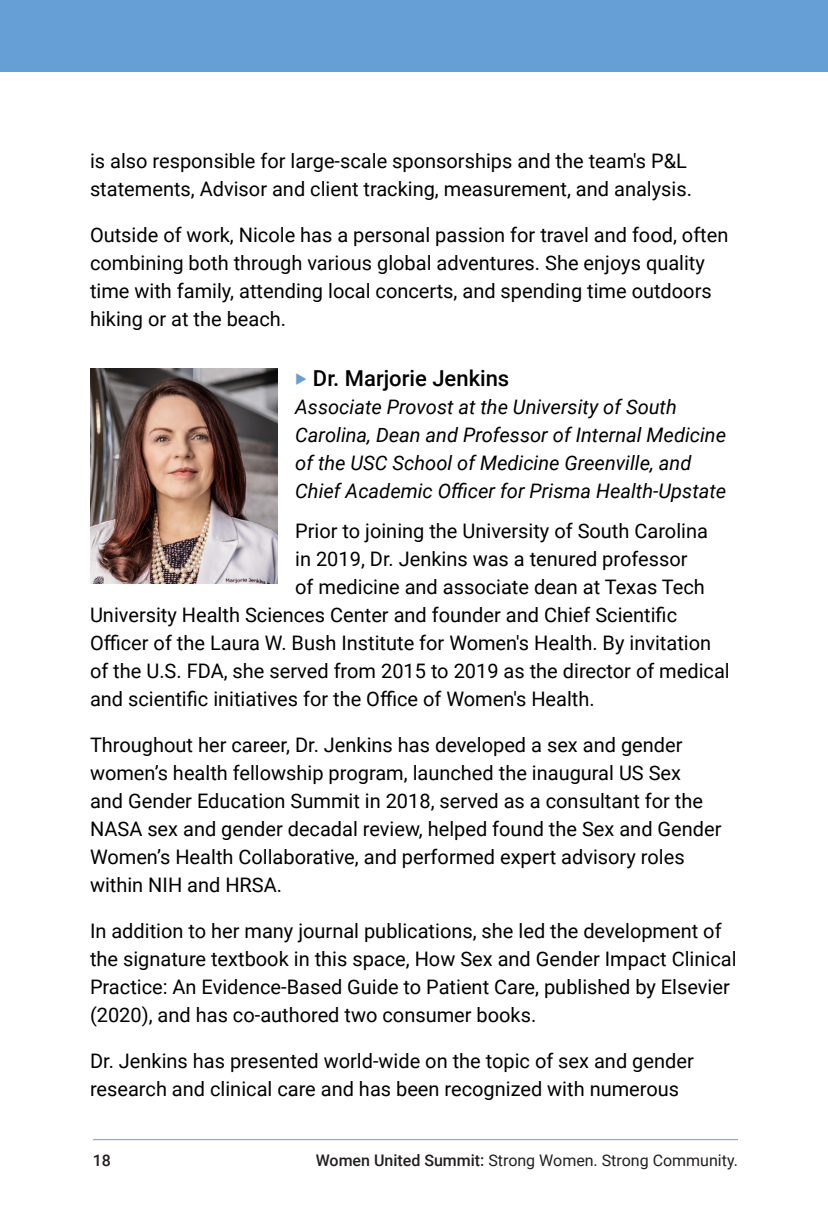
<style>
.page{position:relative;width:828px;height:1224px;background:#fff}
.page>*{position:absolute;margin:0;border:0;box-sizing:border-box;transform-origin:0 0}
.Bio_Header{font:500 22px "Roboto";color:#000}
.Bios{font:20px/28px "Roboto";color:#000}
.t1{font:italic 20px/28px "Roboto";color:#000}
.t2{font:16px "Roboto";color:#231f20}
.t3{font:500 16px "Roboto";color:#231f20}
.s1{color:#669fd5}
.s2{font-weight:500}
</style>
<div class="page">
<hr style="left:93px;top:1139px;width:645px;height:1px;background:#669fd5">
<div style="left:0;top:0;width:810px;height:72px;background:#669fd5"></div>
<div style="left:810px;top:0;width:18px;height:72px;background:#669fd5"></div>
<img style="left:90px;top:369px;width:187px;height:215px">
<p class="Bios" style="left:90px;top:146px;width:604px">is also responsible for large-scale sponsorships and the team's P&amp;L statements, Advisor and client tracking, measurement, and analysis.</p>
<p class="Bios" style="left:90px;top:220px;width:640px">Outside of work, Nicole has a personal passion for travel and food, often combining both through various global adventures. She enjoys quality time with family, attending local concerts, and spending time outdoors hiking or at the beach.</p>
<p class="Bio_Header" style="left:295px;top:363px;width:216px"><span class="s1">◆</span> Dr. Marjorie Jenkins</p>
<p class="t1" style="left:295px;top:392px;width:433px">Associate Provost at the University of South Carolina, Dean and Professor of Internal Medicine of the USC School of Medicine Greenville, and Chief Academic Officer for Prisma Health-Upstate</p>
<p class="Bios" style="left:295px;top:516px;width:414px">Prior to joining the University of South Carolina</p>
<p class="Bios" style="left:295px;top:544px;width:394px">in 2019, Dr. Jenkins was a tenured professor</p>
<p class="Bios" style="left:295px;top:572px;width:411px">of medicine and associate dean at Texas Tech</p>
<p class="Bios" style="left:90px;top:600px;width:589px">University Health Sciences Center and founder and Chief Scientific</p>
<p class="Bios" style="left:90px;top:628px;width:623px">Officer of the Laura W. Bush Institute for Women's Health. By invitation</p>
<p class="Bios" style="left:90px;top:656px;width:641px">of the U.S. FDA, she served from 2015 to 2019 as the director of medical</p>
<p class="Bios" style="left:90px;top:684px;width:506px">and scientific initiatives for the Office of Women's Health.</p>
<p class="Bios" style="left:90px;top:730px;width:633px">Throughout her career, Dr. Jenkins has developed a sex and gender women’s health fellowship program, launched the inaugural US Sex<br>and Gender Education Summit in 2018, served as a consultant for the NASA sex and gender decadal review, helped found the Sex and Gender Women’s Health Collaborative, and performed expert advisory roles within NIH and HRSA.</p>
<p class="Bios" style="left:90px;top:916px;width:648px">In addition to her many journal publications, she led the development of the signature textbook in this space, How Sex and Gender Impact Clinical Practice: An Evidence-Based Guide to Patient Care, published by Elsevier (2020), and has co-authored two consumer books.</p>
<p class="Bios" style="left:90px;top:1046px;width:605px">Dr. Jenkins has presented world-wide on the topic of sex and gender research and clinical care and has been recognized with numerous</p>
<p class="t3" style="left:93px;top:1149px;width:20px">18</p>
<p class="t2" style="left:316px;top:1149px;width:424px"><span class="s2">Women United Summit:</span> Strong Women. Strong Community.</p>
</div>
